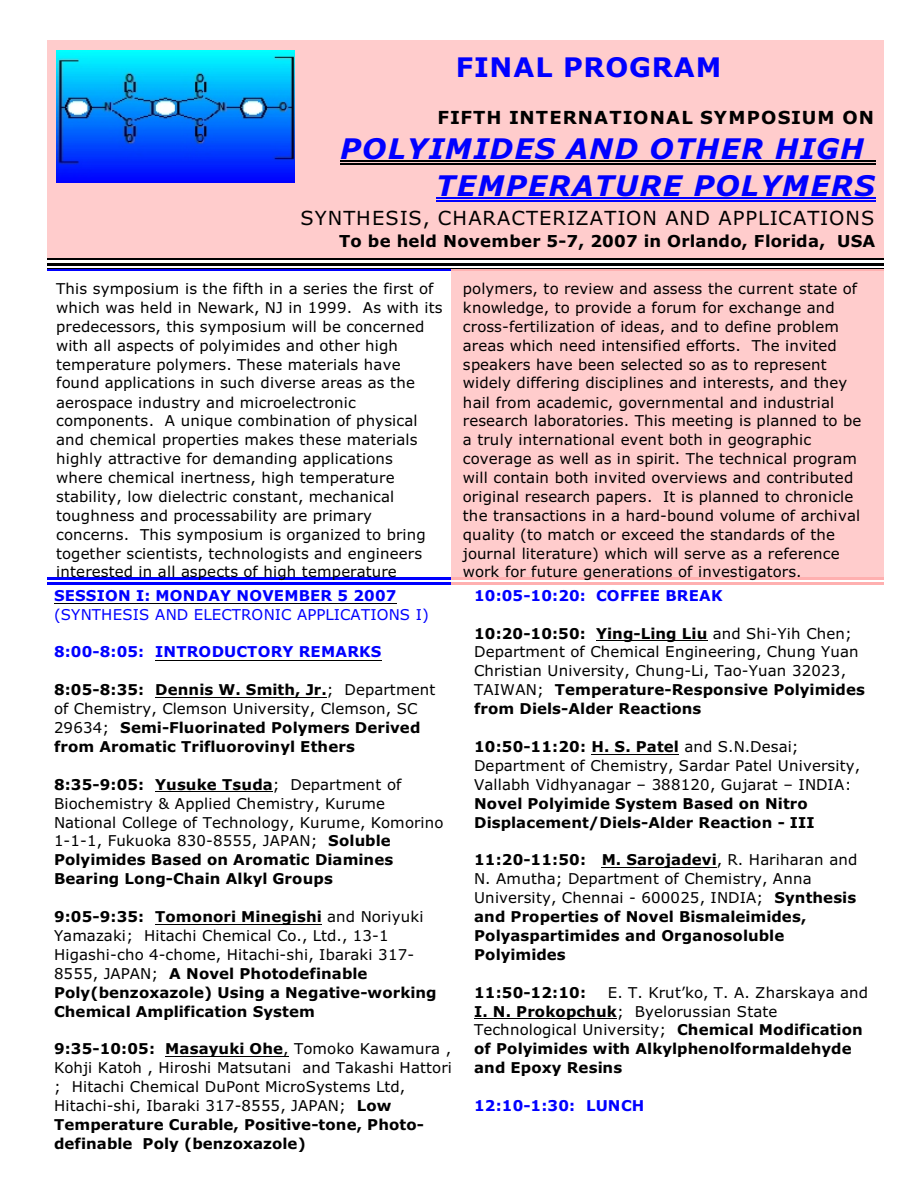
<style>
.page{position:relative;width:918px;height:1188px;background:#fff}
.page>*{position:absolute;margin:0;border:0;box-sizing:border-box;transform-origin:0 0}
.t1{font:italic 700 28.5px/37px "Verdana";letter-spacing:.04em;color:#00f}
.t2{font:700 27px "Verdana";letter-spacing:.03em;color:#00f}
.t3{font:19.5px "Verdana";letter-spacing:.05em;color:#000}
.t4{font:700 18px "Verdana";letter-spacing:.06em;color:#000}
.t5{font:700 16.5px "Verdana";letter-spacing:.01em;color:#000}
.t6{font:15px/18.9px "Verdana";letter-spacing:.01em;color:#000}
.t7{font:700 15px/18.9px "Verdana";letter-spacing:.01em;color:#000}
.t8{font:700 15px "Verdana";letter-spacing:.01em;color:#00f}
.t9{font:15px "Verdana";letter-spacing:.02em;color:#00f}
.s1{font-weight:400}
.s2{font-weight:700}
</style>
<div class="page">
<div style="left:47px;top:40px;width:837px;height:220px;background:#fcc"></div>
<hr style="left:47px;top:258px;width:837px;height:2px;background:#000">
<hr style="left:47px;top:263px;width:837px;height:2px;background:#000">
<hr style="left:47px;top:268px;width:837px;height:1px;background:#000">
<hr style="left:47px;top:270px;width:405px;height:1px;background:#00f">
<hr style="left:47px;top:577px;width:405px;height:3px;background:#00f">
<hr style="left:47px;top:582px;width:405px;height:2px;background:#00f">
<div style="left:452px;top:270px;width:432px;height:310px;background:#fcc"></div>
<hr style="left:452px;top:270px;width:432px;height:1px;background:#ffb0b0">
<hr style="left:452px;top:577px;width:432px;height:3px;background:#ffb0b0">
<hr style="left:452px;top:582px;width:432px;height:2px;background:#ffb0b0">
<img style="left:56px;top:51px;width:239px;height:132px">
<hr style="left:340px;top:161px;width:536px;height:1px;background:#000">
<hr style="left:340px;top:163px;width:536px;height:1px;background:#000">
<hr style="left:436px;top:198px;width:440px;height:1px;background:#00f">
<hr style="left:436px;top:200px;width:440px;height:1px;background:#00f">
<hr style="left:54px;top:603px;width:343px;height:1px;background:#000">
<hr style="left:155px;top:660px;width:227px;height:1px;background:#000">
<hr style="left:155px;top:697px;width:172px;height:1px;background:#000">
<hr style="left:155px;top:792px;width:118px;height:1px;background:#000">
<hr style="left:155px;top:924px;width:167px;height:1px;background:#000">
<hr style="left:165px;top:1056px;width:124px;height:1px;background:#000">
<hr style="left:596px;top:641px;width:111px;height:1px;background:#000">
<hr style="left:591px;top:754px;width:88px;height:1px;background:#000">
<hr style="left:602px;top:867px;width:115px;height:1px;background:#000">
<hr style="left:474px;top:1019px;width:143px;height:1px;background:#000">
<h2 class="t2" style="left:456px;top:56px;width:267px">FINAL PROGRAM</h2>
<p class="t4" style="left:437px;top:110px;width:438px">FIFTH INTERNATIONAL SYMPOSIUM ON</p>
<h1 class="t1" style="left:436px;top:132px;width:440px;text-indent:-96px">POLYIMIDES AND OTHER HIGH<br>TEMPERATURE POLYMERS</h1>
<h3 class="t3" style="left:301px;top:210px;width:575px">SYNTHESIS, CHARACTERIZATION AND APPLICATIONS</h3>
<p class="t5" style="left:339px;top:234px;width:538px">To be held November 5-7, 2007 in Orlando, Florida, USA</p>
<p class="t6" style="left:56px;top:280px;width:388px">This symposium is the fifth in a series the first of which was held in Newark, NJ in 1999. As with its predecessors, this symposium will be concerned with all aspects of polyimides and other high temperature polymers. These materials have found applications in such diverse areas as the aerospace industry and microelectronic components. A unique combination of physical and chemical properties makes these materials highly attractive for demanding applications where chemical inertness, high temperature stability, low dielectric constant, mechanical toughness and processability are primary concerns. This symposium is organized to bring together scientists, technologists and engineers interested in all aspects of high temperature</p>
<p class="t6" style="left:463px;top:280px;width:400px">polymers, to review and assess the current state of knowledge, to provide a forum for exchange and cross-fertilization of ideas, and to define problem areas which need intensified efforts. The invited speakers have been selected so as to represent widely differing disciplines and interests, and they hail from academic, governmental and industrial research laboratories. This meeting is planned to be a truly international event both in geographic coverage as well as in spirit. The technical program will contain both invited overviews and contributed original research papers. It is planned to chronicle the transactions in a hard-bound volume of archival quality (to match or exceed the standards of the journal literature) which will serve as a reference work for future generations of investigators.</p>
<p class="t8" style="left:54px;top:589px;width:344px">SESSION I: MONDAY NOVEMBER 5 2007</p>
<p class="t9" style="left:54px;top:608px;width:377px">(SYNTHESIS AND ELECTRONIC APPLICATIONS I)</p>
<p class="t8" style="left:54px;top:646px;width:329px">8:00-8:05: INTRODUCTORY REMARKS</p>
<p class="t7" style="left:54px;top:682px;width:383px">8:05-8:35: Dennis W. Smith, Jr.<span class="s1">; Department of Chemistry, Clemson University, Clemson, SC 29634;</span> Semi-Fluorinated Polymers Derived from Aromatic Trifluorovinyl Ethers</p>
<p class="t6" style="left:54px;top:776px;width:391px"><span class="s2">8:35-9:05: Yusuke Tsuda</span>; Department of Biochemistry &amp; Applied Chemistry, Kurume National College of Technology, Kurume, Komorino 1-1-1, Fukuoka 830-8555, JAPAN; <span class="s2">Soluble Polyimides Based on Aromatic Diamines Bearing Long-Chain Alkyl Groups</span></p>
<p class="t7" style="left:54px;top:908px;width:384px">9:05-9:35: Tomonori Minegishi <span class="s1">and Noriyuki Yamazaki; Hitachi Chemical Co., Ltd., 13-1<br>Higashi-cho 4-chome, Hitachi-shi, Ibaraki 317- 8555, JAPAN;</span> A Novel Photodefinable Poly(benzoxazole) Using a Negative-working Chemical Amplification System</p>
<p class="t6" style="left:54px;top:1041px;width:399px"><span class="s2">9:35-10:05: Masayuki Ohe</span>, Tomoko Kawamura , Kohji Katoh , Hiroshi Matsutani and Takashi Hattori ; Hitachi Chemical DuPont MicroSystems Ltd, Hitachi-shi, Ibaraki 317-8555, JAPAN; <span class="s2">Low Temperature Curable, Positive-tone, Photo&shy;definable Poly (benzoxazole)</span></p>
<p class="t8" style="left:474px;top:589px;width:250px">10:05-10:20: COFFEE BREAK</p>
<p class="t6" style="left:474px;top:625px;width:392px"><span class="s2">10:20-10:50: Ying-Ling Liu</span> and Shi-Yih Chen; Department of Chemical Engineering, Chung Yuan Christian University, Chung-Li, Tao-Yuan 32023, TAIWAN; <span class="s2">Temperature-Responsive Polyimides from Diels-Alder Reactions</span></p>
<p class="t6" style="left:474px;top:738px;width:388px"><span class="s2">10:50-11:20: H. S. Patel</span> and S.N.Desai;<br>Department of Chemistry, Sardar Patel University,<br>Vallabh Vidhyanagar – 388120, Gujarat – INDIA:</p>
<p class="t7" style="left:474px;top:795px;width:342px">Novel Polyimide System Based on Nitro<br>Displacement/Diels-Alder Reaction - III</p>
<p class="t7" style="left:474px;top:852px;width:385px">11:20-11:50: M. Sarojadevi<span class="s1">, R. Hariharan and N. Amutha; Department of Chemistry, Anna University, Chennai - 600025, INDIA;</span> Synthesis and Properties of Novel Bismaleimides, Polyaspartimides and Organosoluble Polyimides</p>
<p class="t7" style="left:474px;top:984px;width:113px">11:50-12:10:</p>
<p class="t7" style="left:474px;top:984px;width:396px;text-indent:134px"><span class="s1">E. T. Krut’ko, T. A. Zharskaya and </span>I. N. Prokopchuk<span class="s1">; Byelorussian State Technological University;</span> Chemical Modification of Polyimides with Alkylphenolformaldehyde and Epoxy Resins</p>
<p class="t8" style="left:474px;top:1099px;width:172px">12:10-1:30: LUNCH</p>
</div>
